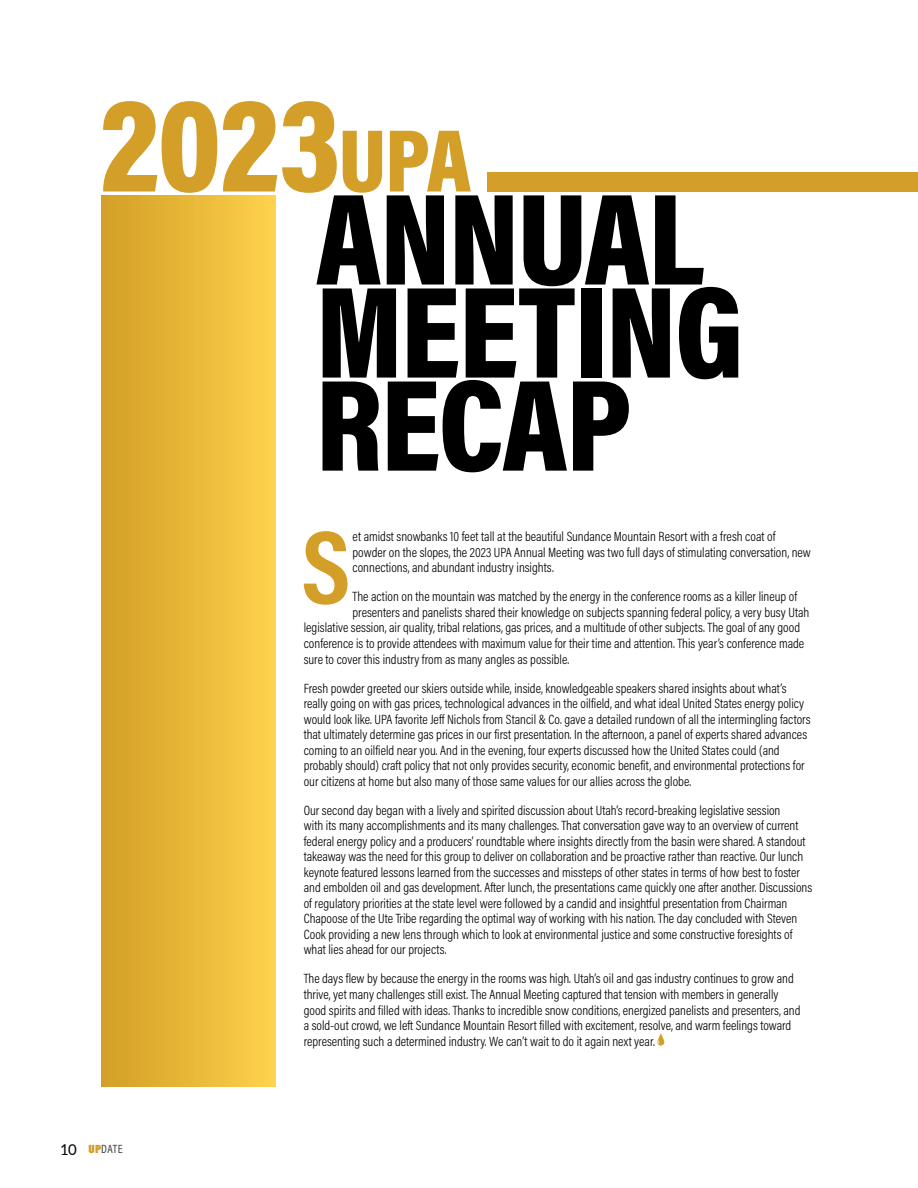
<style>
.page{position:relative;width:918px;height:1188px;background:#fff}
.page>*{position:absolute;margin:0;border:0;box-sizing:border-box;transform-origin:0 0}
.t1{font:900 132px/93px "Acumin Pro Cond";letter-spacing:-.015em;color:#000}
.t2{font:700 105.3px "Acumin Pro Cond";color:#d39f29}
.t3{font:300 13.5px/15.5px "Acumin Pro Cond";color:#000}
.t4{font:12px "Acumin Pro Cond";color:#3e3e3e}
.s1{color:#d39f29}
.s2{font-size:90px;color:#d39f29}
.s3{font-family:"Lato";font-size:15px;color:#000}
.s4{font-weight:900;color:#d39f29}
</style>
<div class="page">
<svg style="left:657px;top:1033px;width:7px;height:13px"></svg>
<div style="left:487px;top:172px;width:431px;height:20px;background:#d39f29"></div>
<div style="left:101px;top:195px;width:175px;height:892px;background:linear-gradient(to right,#d29e26,#fed24d)"></div>
<h1 class="t1" style="left:316px;top:96px;width:429px;text-indent:-216px"><span class="s1">2023</span><span class="s2">UPA<br></span>ANNUAL<br>MEETING<br>RECAP</h1>
<p class="t4" style="left:60px;top:1142px;width:64px"><span class="s3">10</span> <span class="s4">UP</span>DATE</p>
<h2 class="t2" style="left:301px;top:498px;width:51px">S</h2>
<p class="t3" style="left:353px;top:529px;width:460px">et amidst snowbanks 10 feet tall at the beautiful Sundance Mountain Resort with a fresh coat of powder on the slopes, the 2023 UPA Annual Meeting was two full days of stimulating conversation, new connections, and abundant industry insights.</p>
<p class="t3" style="left:353px;top:589px;width:446px">The action on the mountain was matched by the energy in the conference rooms as a killer lineup of</p>
<p class="t3" style="left:353px;top:604px;width:458px">presenters and panelists shared their knowledge on subjects spanning federal policy, a very busy Utah</p>
<p class="t3" style="left:304px;top:620px;width:498px">legislative session, air quality, tribal relations, gas prices, and a multitude of other subjects. The goal of any good</p>
<p class="t3" style="left:304px;top:635px;width:502px">conference is to provide attendees with maximum value for their time and attention. This year’s conference made</p>
<p class="t3" style="left:304px;top:651px;width:267px">sure to cover this industry from as many angles as possible.</p>
<p class="t3" style="left:304px;top:680px;width:508px">Fresh powder greeted our skiers outside while, inside, knowledgeable speakers shared insights about what’s really going on with gas prices, technological advances in the oilfield, and what ideal United States energy policy would look like. UPA favorite Jeff Nichols from Stancil &amp; Co. gave a detailed rundown of all the intermingling factors that ultimately determine gas prices in our first presentation. In the afternoon, a panel of experts shared advances coming to an oilfield near you. And in the evening, four experts discussed how the United States could (and probably should) craft policy that not only provides security, economic benefit, and environmental protections for our citizens at home but also many of those same values for our allies across the globe.</p>
<p class="t3" style="left:304px;top:802px;width:510px">Our second day began with a lively and spirited discussion about Utah’s record-breaking legislative session<br>with its many accomplishments and its many challenges. That conversation gave way to an overview of current federal energy policy and a producers’ roundtable where insights directly from the basin were shared. A standout takeaway was the need for this group to deliver on collaboration and be proactive rather than reactive. Our lunch keynote featured lessons learned from the successes and missteps of other states in terms of how best to foster and embolden oil and gas development. After lunch, the presentations came quickly one after another. Discussions of regulatory priorities at the state level were followed by a candid and insightful presentation from Chairman Chapoose of the Ute Tribe regarding the optimal way of working with his nation. The day concluded with Steven Cook providing a new lens through which to look at environmental justice and some constructive foresights of what lies ahead for our projects.</p>
<p class="t3" style="left:304px;top:971px;width:498px">The days flew by because the energy in the rooms was high. Utah’s oil and gas industry continues to grow and thrive, yet many challenges still exist. The Annual Meeting captured that tension with members in generally good spirits and filled with ideas. Thanks to incredible snow conditions, energized panelists and presenters, and a sold-out crowd, we left Sundance Mountain Resort filled with excitement, resolve, and warm feelings toward representing such a determined industry. We can’t wait to do it again next year.</p>
</div>
